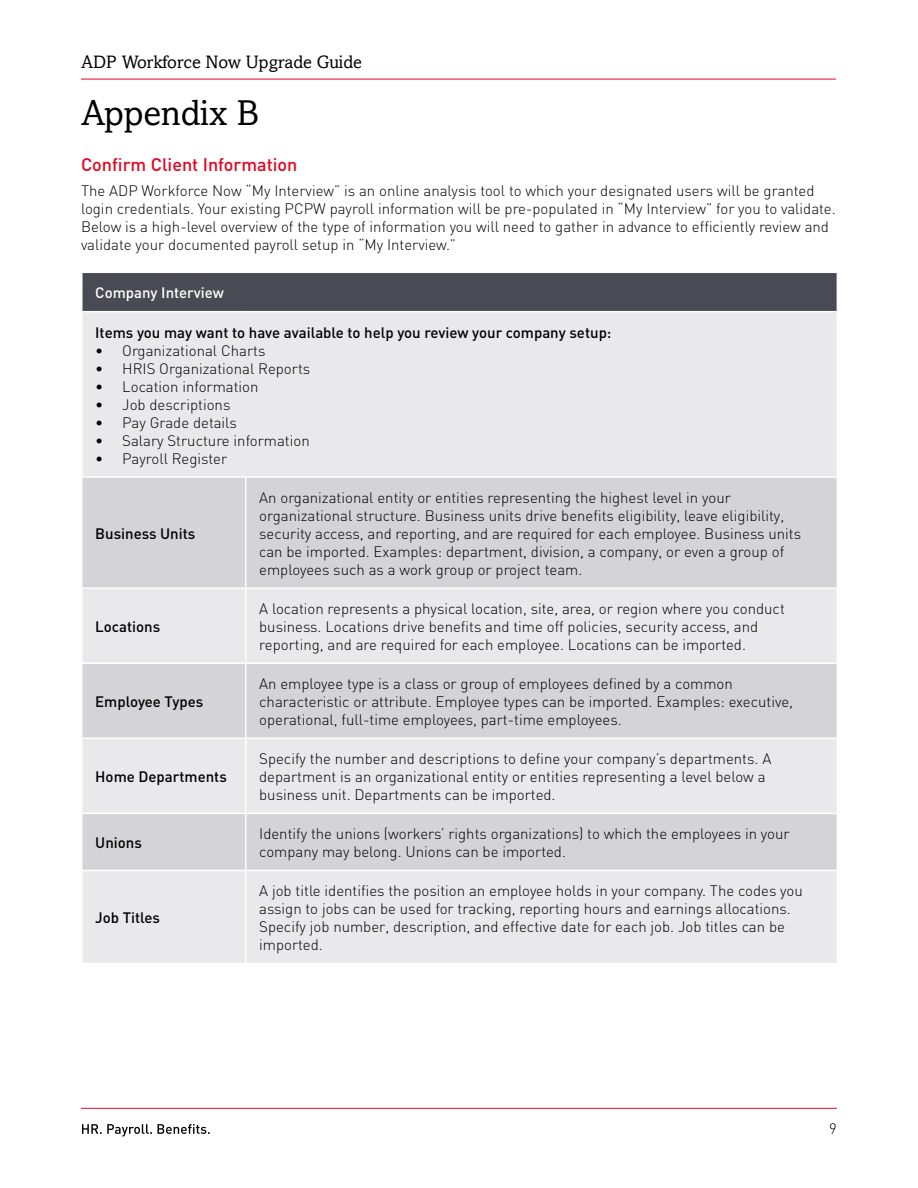
<style>
.page{position:relative;width:918px;height:1188px;background:#fff}
.page>*{position:absolute;margin:0;border:0;box-sizing:border-box;transform-origin:0 0}
.t1{font:36px "Amasis MT Std";color:#000}
.t2{font:18px "Amasis";color:#000}
.t3{font:500 18px "DIN";color:#e30520}
.t4{font:300 15px/18px "DIN";color:#000}
.t5{font:500 15px "DIN";color:#000}
.t6{font:500 15px "DIN";color:#fff}
</style>
<div class="page">
<hr style="left:81px;top:1108px;width:756px;height:1px;background:#e30520">
<hr style="left:81px;top:79px;width:755px;height:1px;background:#e30520">
<svg style="left:82px;top:1124px;width:128px;height:13px"></svg>
<div style="left:82px;top:272px;width:755px;height:40px;background:#484b54"></div>
<div style="left:82px;top:312px;width:755px;height:651px;background:#e9e9ec"></div>
<svg style="left:82px;top:478px;width:755px;height:392px;fill:#d4d4d8"></svg>
<hr style="left:81px;top:272px;width:165px;height:1px;background:#fff">
<hr style="left:246px;top:272px;width:592px;height:1px;background:#fff">
<hr style="left:81px;top:311px;width:165px;height:1px;background:#fff">
<hr style="left:246px;top:311px;width:592px;height:1px;background:#fff">
<hr style="left:81px;top:476px;width:165px;height:2px;background:#fff">
<hr style="left:246px;top:476px;width:592px;height:2px;background:#fff">
<hr style="left:245px;top:478px;width:1px;height:109px;background:#fff">
<hr style="left:81px;top:587px;width:165px;height:2px;background:#fff">
<hr style="left:246px;top:587px;width:592px;height:2px;background:#fff">
<hr style="left:245px;top:589px;width:1px;height:73px;background:#fff">
<hr style="left:81px;top:662px;width:165px;height:2px;background:#fff">
<hr style="left:246px;top:662px;width:592px;height:2px;background:#fff">
<hr style="left:245px;top:664px;width:1px;height:74px;background:#fff">
<hr style="left:81px;top:738px;width:165px;height:1px;background:#fff">
<hr style="left:246px;top:738px;width:592px;height:1px;background:#fff">
<hr style="left:245px;top:739px;width:1px;height:74px;background:#fff">
<hr style="left:81px;top:813px;width:165px;height:1px;background:#fff">
<hr style="left:246px;top:813px;width:592px;height:1px;background:#fff">
<hr style="left:245px;top:814px;width:1px;height:56px;background:#fff">
<hr style="left:81px;top:870px;width:165px;height:1px;background:#fff">
<hr style="left:246px;top:870px;width:592px;height:1px;background:#fff">
<hr style="left:245px;top:871px;width:1px;height:92px;background:#fff">
<p class="t2" style="left:81px;top:51px;width:283px">ADP Workforce Now Upgrade Guide</p>
<h1 class="t1" style="left:81px;top:92px;width:180px">Appendix B</h1>
<p class="t3" style="left:81px;top:153px;width:218px">Confirm Client Information</p>
<p class="t4" style="left:81px;top:181px;width:756px">The ADP Workforce Now “My Interview” is an online analysis tool to which your designated users will be granted login credentials. Your existing PCPW payroll information will be pre-populated in “My Interview” for you to validate.<br>Below is a high-level overview of the type of information you will need to gather in advance to efficiently review and validate your documented payroll setup in “My Interview.”</p>
<p class="t6" style="left:95px;top:283px;width:130px">Company Interview</p>
<p class="t5" style="left:95px;top:323px;width:518px">Items you may want to have available to help you review your company setup:</p>
<p class="t4" style="left:95px;top:341px;width:172px">• Organizational Charts</p>
<p class="t4" style="left:95px;top:359px;width:217px">• HRIS Organizational Reports</p>
<p class="t4" style="left:95px;top:377px;width:165px">• Location information</p>
<p class="t4" style="left:95px;top:395px;width:137px">• Job descriptions</p>
<p class="t4" style="left:95px;top:413px;width:143px">• Pay Grade details</p>
<p class="t4" style="left:95px;top:431px;width:216px">• Salary Structure information</p>
<p class="t4" style="left:95px;top:449px;width:133px">• Payroll Register</p>
<p class="t5" style="left:95px;top:524px;width:102px">Business Units</p>
<p class="t5" style="left:95px;top:617px;width:66px">Locations</p>
<p class="t5" style="left:95px;top:692px;width:109px">Employee Types</p>
<p class="t5" style="left:95px;top:767px;width:133px">Home Departments</p>
<p class="t4" style="left:259px;top:488px;width:543px">An organizational entity or entities representing the highest level in your organizational structure. Business units drive benefits eligibility, leave eligibility, security access, and reporting, and are required for each employee. Business units can be imported. Examples: department, division, a company, or even a group of employees such as a work group or project team.</p>
<p class="t4" style="left:259px;top:599px;width:527px">A location represents a physical location, site, area, or region where you conduct business. Locations drive benefits and time off policies, security access, and reporting, and are required for each employee. Locations can be imported.</p>
<p class="t4" style="left:259px;top:674px;width:535px">An employee type is a class or group of employees defined by a common characteristic or attribute. Employee types can be imported. Examples: executive, operational, full-time employees, part-time employees.</p>
<p class="t4" style="left:259px;top:749px;width:514px">Specify the number and descriptions to define your company’s departments. A department is an organizational entity or entities representing a level below a business unit. Departments can be imported.</p>
<p class="t5" style="left:95px;top:833px;width:48px">Unions</p>
<p class="t4" style="left:259px;top:824px;width:532px">Identify the unions (workers’ rights organizations) to which the employees in your company may belong. Unions can be imported.</p>
<p class="t5" style="left:95px;top:908px;width:66px">Job Titles</p>
<p class="t4" style="left:259px;top:881px;width:545px">A job title identifies the position an employee holds in your company. The codes you assign to jobs can be used for tracking, reporting hours and earnings allocations.<br>Specify job number, description, and effective date for each job. Job titles can be imported.</p>
<p class="t4" style="left:829px;top:1120px;width:9px">9</p>
</div>
